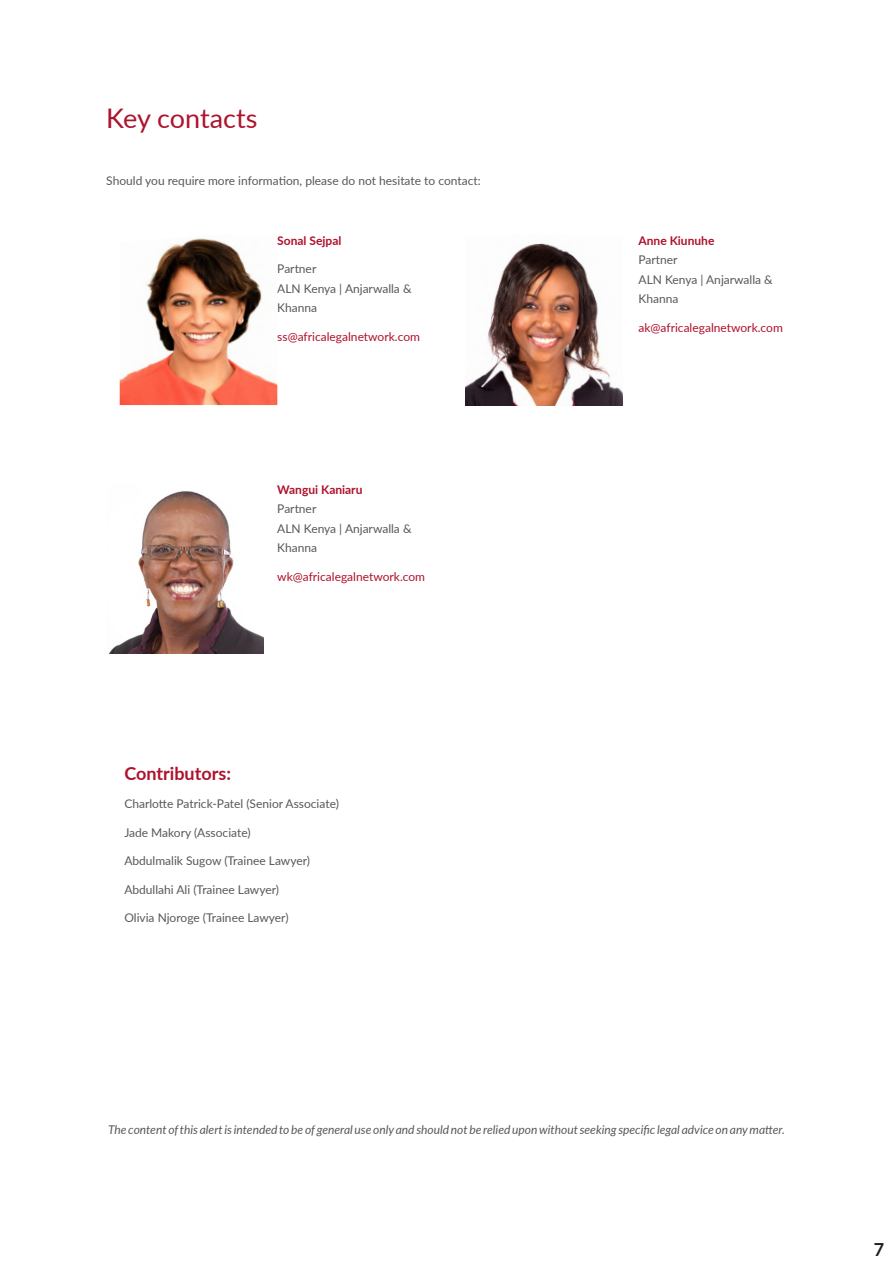
<style>
.page{position:relative;width:893px;height:1263px;background:#fff}
.page>*{position:absolute;margin:0;border:0;box-sizing:border-box;transform-origin:0 0}
.Heading_1{font:27px "Lato";color:#ae132d}
.Heading_2{font:700 18px "Lato";color:#ae132d}
.t1{font:700 18px "Lato";color:#231f20}
.Body{font:12px/19.5px "Lato";color:#57585a}
.Body-2{font:italic 12px "Lato";color:#57585a}
.Body-3{font:12px "Lato";color:#af112c}
.Body-4{font:700 12px "Lato";color:#af112c}
.s1{font-weight:700;color:#af112c}
</style>
<div class="page">
<img style="left:465px;top:243px;width:158px;height:162px">
<img style="left:108px;top:491px;width:156px;height:163px">
<img style="left:120px;top:238px;width:157px;height:167px">
<p class="Heading_1" style="left:106px;top:99px;width:153px">Key contacts</p>
<p class="Body" style="left:106px;top:170px;width:376px">Should you require more information, please do not hesitate to contact:</p>
<p class="Body-4" style="left:277px;top:232px;width:66px">Sonal Sejpal</p>
<p class="Body" style="left:277px;top:259px;width:136px">Partner<br>ALN Kenya | Anjarwalla &amp;<br>Khanna</p>
<p class="Body-3" style="left:277px;top:328px;width:144px">ss@africalegalnetwork.com</p>
<p class="Body" style="left:277px;top:479px;width:136px"><span class="s1">Wangui Kaniaru<br></span>Partner<br>ALN Kenya | Anjarwalla &amp;<br>Khanna</p>
<p class="Body-3" style="left:277px;top:568px;width:149px">wk@africalegalnetwork.com</p>
<p class="Heading_2" style="left:124px;top:760px;width:108px">Contributors:</p>
<p class="Body" style="left:124px;top:794px;width:216px">Charlotte Patrick-Patel (Senior Associate)</p>
<p class="Body" style="left:124px;top:822px;width:128px">Jade Makory (Associate)</p>
<p class="Body" style="left:124px;top:851px;width:187px">Abdulmalik Sugow (Trainee Lawyer)</p>
<p class="Body" style="left:124px;top:879px;width:156px">Abdullahi Ali (Trainee Lawyer)</p>
<p class="Body" style="left:124px;top:908px;width:166px">Olivia Njoroge (Trainee Lawyer)</p>
<p class="Body" style="left:638px;top:230px;width:136px"><span class="s1">Anne Kiunuhe<br></span>Partner<br>ALN Kenya | Anjarwalla &amp;<br>Khanna</p>
<p class="Body-3" style="left:638px;top:319px;width:146px">ak@africalegalnetwork.com</p>
<p class="Body-2" style="left:108px;top:1121px;width:678px">The content of this alert is intended to be of general use only and should not be relied upon without seeking specific legal advice on any matter.</p>
<h2 class="t1" style="left:874px;top:1236px;width:12px">7</h2>
</div>
